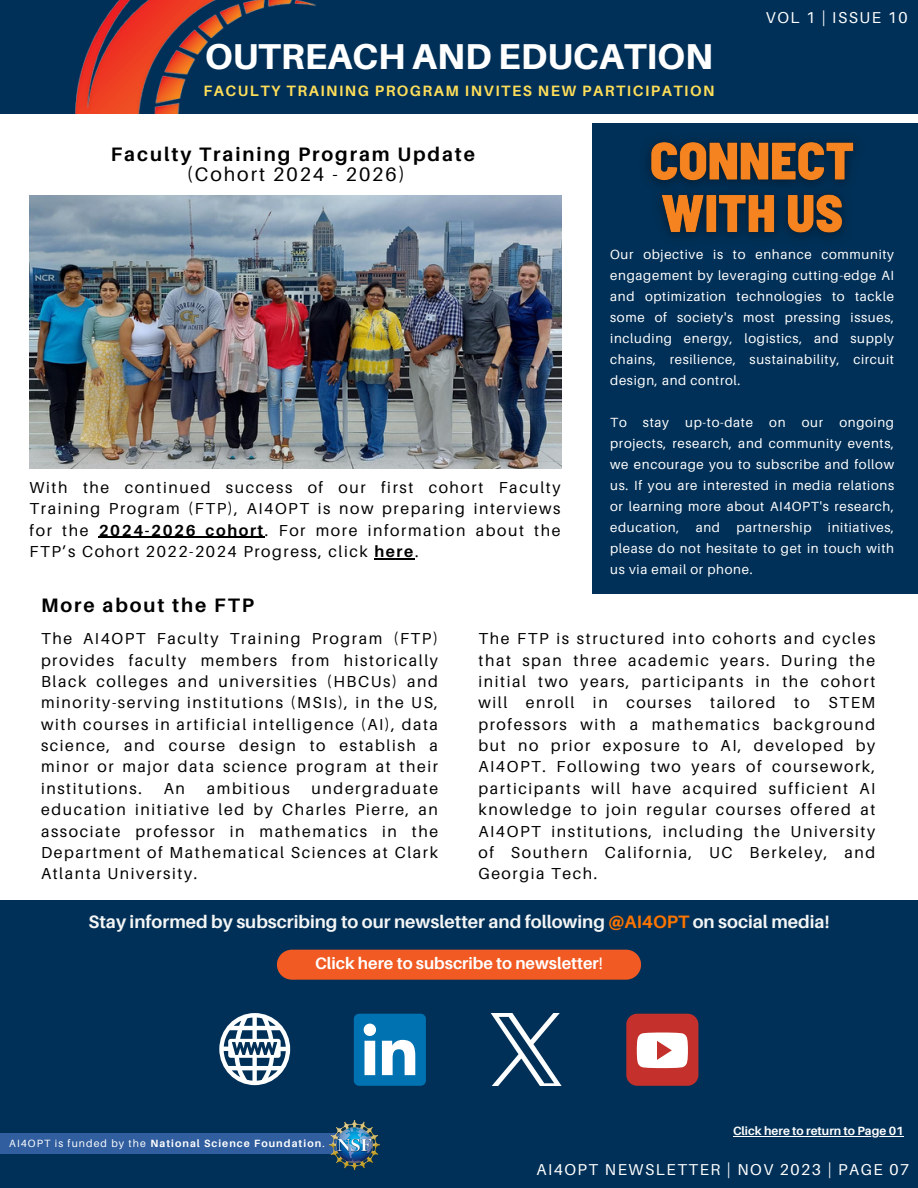
<style>
.page{position:relative;width:918px;height:1188px;background:#fff}
.page>*{position:absolute;margin:0;border:0;box-sizing:border-box;transform-origin:0 0}
.t1{font:800 36px "Aileron";color:#fff}
.t2{font:700 19.5px "Aileron";letter-spacing:.1em;color:#000}
.t3{font:19.5px "Aileron";letter-spacing:.1em;color:#000}
.t4{font:700 18px "Aileron";color:#f4f5f5}
.t5{font:700 16.5px "Aileron";color:#fff}
.t6{font:15.9px/21.3px "Aileron";letter-spacing:.1em;color:#000;text-align:justify}
.t7{font:15.75px "Aileron";letter-spacing:.1em;color:#fff}
.t8{font:700 15px "Aileron";letter-spacing:.1em;color:#ffde59}
.t9{font:13.2px/21px "Aileron";letter-spacing:.05em;color:#fff;text-align:justify}
.t10{font:700 12px "Aileron";color:#fff}
.t11{font:700 10.5px "Aileron";letter-spacing:.1em;color:#fff}
.s1{font-weight:700}
.s2{color:#fc7400}
.s3{font-weight:400}
</style>
<div class="page">
<div style="left:0;top:0;width:918px;height:113px;background:#003057"></div>
<img style="left:53px;top:0;width:370px;height:114px">
<div style="left:592px;top:124px;width:326px;height:470px;background:#003057"></div>
<div style="left:0;top:900px;width:918px;height:288px;background:#003057"></div>
<div style="left:0;top:1133px;width:346px;height:21px;background:#305e9f"></div>
<img style="left:328px;top:1120px;width:52px;height:51px">
<div style="left:626px;top:1014px;width:72px;height:72px;background:#c4302b;border-radius:11px"></div>
<svg style="left:637px;top:1033px;width:51px;height:35px"></svg>
<div style="left:354px;top:1014px;width:72px;height:72px;background:#0072b1;border-radius:5px"></div>
<svg style="left:364px;top:1024px;width:51px;height:51px"></svg>
<svg style="left:219px;top:1013px;width:71px;height:72px"></svg>
<div style="left:277px;top:950px;width:364px;height:30px;background:#f15a22;border-radius:15px"></div>
<img style="left:491px;top:1014px;width:71px;height:72px">
<img style="left:30px;top:196px;width:532px;height:273px">
<img style="left:648px;top:141px;width:206px;height:96px">
<hr style="left:733px;top:1136px;width:171px;height:1px;background:#fff">
<hr style="left:99px;top:537px;width:166px;height:1px;background:#000">
<hr style="left:374px;top:558px;width:41px;height:1px;background:#000">
<p class="t1" style="left:205px;top:34px;width:510px">OUTREACH AND EDUCATION</p>
<p class="t8" style="left:204px;top:82px;width:512px">FACULTY TRAINING PROGRAM INVITES NEW PARTICIPATION</p>
<p class="t2" style="left:111px;top:142px;width:366px">Faculty Training Program Update</p>
<p class="t3" style="left:187px;top:162px;width:220px">(Cohort 2024 - 2026)</p>
<p class="t7" style="left:766px;top:7px;width:143px">VOL 1 | ISSUE 10</p>
<p class="t6" style="left:30px;top:476px;width:533px">With the continued success of our first cohort Faculty Training Program (FTP), AI4OPT is now preparing interviews for the <span class="s1">2024-2026 cohort</span>. For more information about the FTP’s Cohort 2022-2024 Progress, click <span class="s1">here</span>.</p>
<p class="t9" style="left:610px;top:243px;width:285px">Our objective is to enhance community engagement by leveraging cutting-edge AI and optimization technologies to tackle some of society's most pressing issues, including energy, logistics, and supply chains, resilience, sustainability, circuit design, and control.</p>
<p class="t9" style="left:610px;top:411px;width:285px">To stay up-to-date on our ongoing projects, research, and community events, we encourage you to subscribe and follow us. If you are interested in media relations or learning more about AI4OPT's research, education, and partnership initiatives, please do not hesitate to get in touch with us via email or phone.</p>
<p class="t2" style="left:41px;top:593px;width:214px">More about the FTP</p>
<p class="t6" style="left:41px;top:628px;width:399px">The AI4OPT Faculty Training Program (FTP) provides faculty members from historically Black colleges and universities (HBCUs) and minority-serving institutions (MSIs), in the US, with courses in artificial intelligence (AI), data science, and course design to establish a minor or major data science program at their institutions.</p>
<p class="t6" style="left:41px;top:777px;width:399px;text-indent:271px">undergraduate education initiative led by Charles Pierre, an associate professor in mathematics in the Department of Mathematical Sciences at Clark Atlanta University.</p>
<p class="t6" style="left:164px;top:777px;width:23px">An</p>
<p class="t6" style="left:207px;top:777px;width:85px">ambitious</p>
<p class="t6" style="left:478px;top:628px;width:398px">The FTP is structured into cohorts and cycles that span three academic years. During the initial two years, participants in the cohort will enroll in courses tailored to STEM professors with a mathematics background but no prior exposure to AI, developed by AI4OPT. Following two years of coursework, participants will have acquired sufficient AI knowledge to join regular courses offered at AI4OPT institutions, including the University of Southern California, UC Berkeley, and Georgia Tech.</p>
<p class="t4" style="left:89px;top:910px;width:742px">Stay informed by subscribing to our newsletter and following <span class="s2">@AI4OPT</span> on social media!</p>
<p class="t5" style="left:315px;top:953px;width:289px">Click here to subscribe to newsletter<span class="s3">!</span></p>
<p class="t11" style="left:9px;top:1137px;width:317px"><span class="s3">AI4OPT is funded by the</span> National Science Foundation<span class="s3">.</span></p>
<p class="t10" style="left:733px;top:1123px;width:172px">Click here to return to Page 01</p>
<p class="t7" style="left:536px;top:1159px;width:374px">AI4OPT NEWSLETTER | NOV 2023 | PAGE 07</p>
</div>
